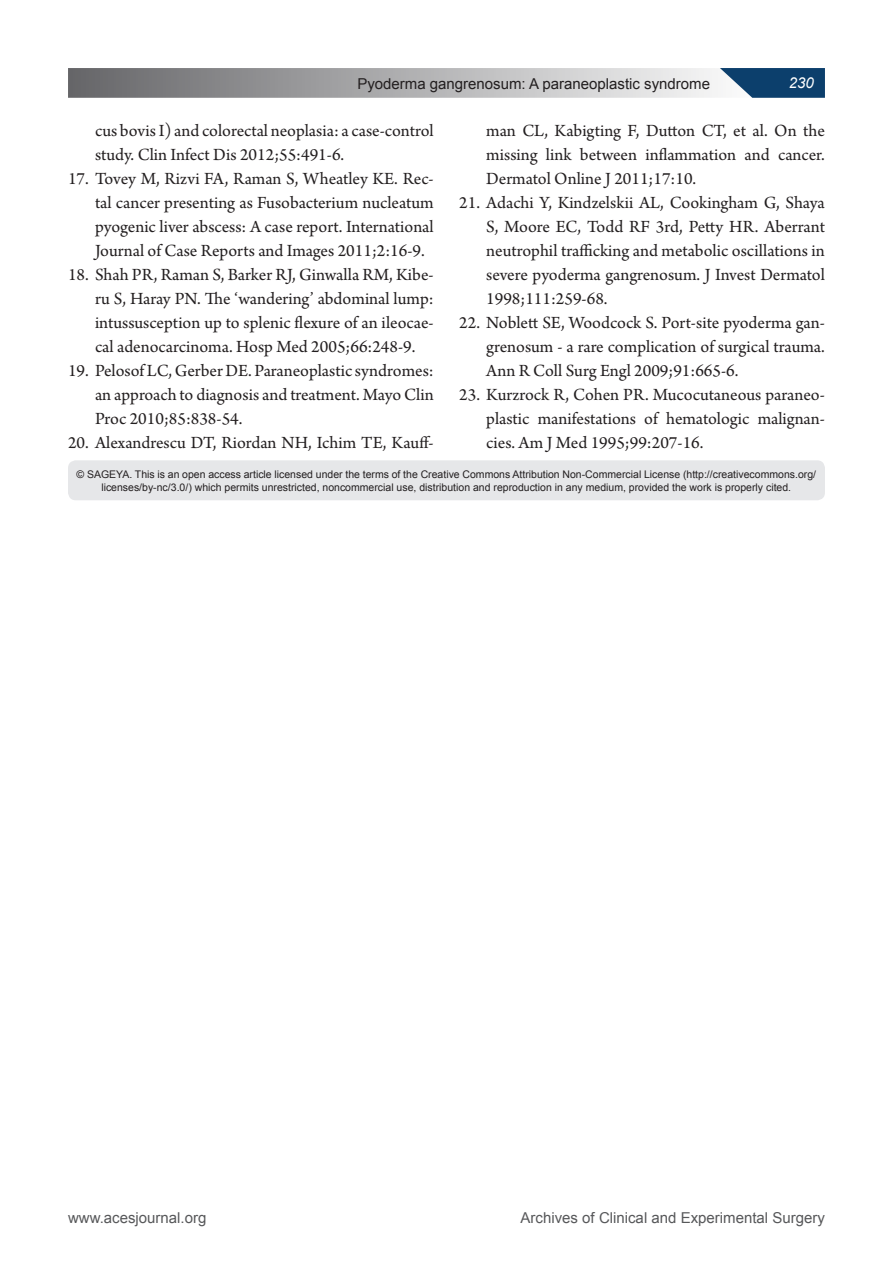
<style>
.page{position:relative;width:893px;height:1263px;background:#fff}
.page>*{position:absolute;margin:0;border:0;box-sizing:border-box;transform-origin:0 0}
.t1{font:18px/24px "Arno Pro";color:#231f20;text-align:justify}
.BABA{font:15px "Arial";color:#57585a}
.Paragraph_Style7{font:15px "Arial";color:#231f20}
.Paragraph_Style7-2{font:italic 15px "Arial";color:#fff}
.t2{font:10.5px/12.6px "Arial";color:#231f20;text-align:center}
</style>
<div class="page">
<div style="left:68px;top:460px;width:757px;height:40px;background:#e6e7e9;border-radius:8px"></div>
<svg style="left:68px;top:68px;width:757px;height:30px;background:#9ca2a8"></svg>
<p class="Paragraph_Style7" style="left:357px;top:73px;width:354px">Pyoderma gangrenosum: A paraneoplastic syndrome</p>
<p class="Paragraph_Style7-2" style="left:789px;top:73px;width:27px">230</p>
<p class="t1" style="left:95px;top:119px;width:340px">cus bovis I) and colorectal neoplasia: a case-control study. Clin Infect Dis 2012;55:491-6.</p>
<p class="t1" style="left:95px;top:167px;width:340px;text-indent:-27px">17. Tovey M, Rizvi FA, Raman S, Wheatley KE. Rec&shy;tal cancer presenting as Fusobacterium nucleatum pyogenic liver abscess: A case report. International Journal of Case Reports and Images 2011;2:16-9.</p>
<p class="t1" style="left:95px;top:263px;width:340px;text-indent:-27px">18. Shah PR, Raman S, Barker RJ, Ginwalla RM, Kibe&shy;ru S, Haray PN. The ‘wandering’ abdominal lump: intussusception up to splenic flexure of an ileocae&shy;cal adenocarcinoma. Hosp Med 2005;66:248-9.</p>
<p class="t1" style="left:95px;top:359px;width:340px;text-indent:-27px">19. Pelosof LC, Gerber DE. Paraneoplastic syndromes: an approach to diagnosis and treatment. Mayo Clin Proc 2010;85:838-54.</p>
<p class="t1" style="left:68px;top:431px;width:367px">20. Alexandrescu DT, Riordan NH, Ichim TE, Kauff-</p>
<p class="t1" style="left:486px;top:119px;width:340px">man CL, Kabigting F, Dutton CT, et al. On the missing link between inflammation and cancer.<br>Dermatol Online J 2011;17:10.</p>
<p class="t1" style="left:486px;top:191px;width:340px;text-indent:-27px">21. Adachi Y, Kindzelskii AL, Cookingham G, Shaya S, Moore EC, Todd RF 3rd, Petty HR. Aberrant neutrophil trafficking and metabolic oscillations in severe pyoderma gangrenosum. J Invest Dermatol 1998;111:259-68.</p>
<p class="t1" style="left:486px;top:311px;width:340px;text-indent:-27px">22. Noblett SE, Woodcock S. Port-site pyoderma gan&shy;grenosum - a rare complication of surgical trauma.<br>Ann R Coll Surg Engl 2009;91:665-6.</p>
<p class="t1" style="left:486px;top:383px;width:340px;text-indent:-27px">23. Kurzrock R, Cohen PR. Mucocutaneous paraneo&shy;plastic manifestations of hematologic malignan&shy;cies. Am J Med 1995;99:207-16.</p>
<p class="t2" style="left:77px;top:468px;width:741px">© SAGEYA. This is an open access article licensed under the terms of the Creative Commons Attribution Non-Commercial License (http://creativecommons.org/ licenses/by-nc/3.0/) which permits unrestricted, noncommercial use, distribution and reproduction in any medium, provided the work is properly cited.</p>
<p class="BABA" style="left:68px;top:1208px;width:140px">www.acesjournal.org</p>
<p class="BABA" style="left:521px;top:1208px;width:306px">Archives of Clinical and Experimental Surgery</p>
</div>
